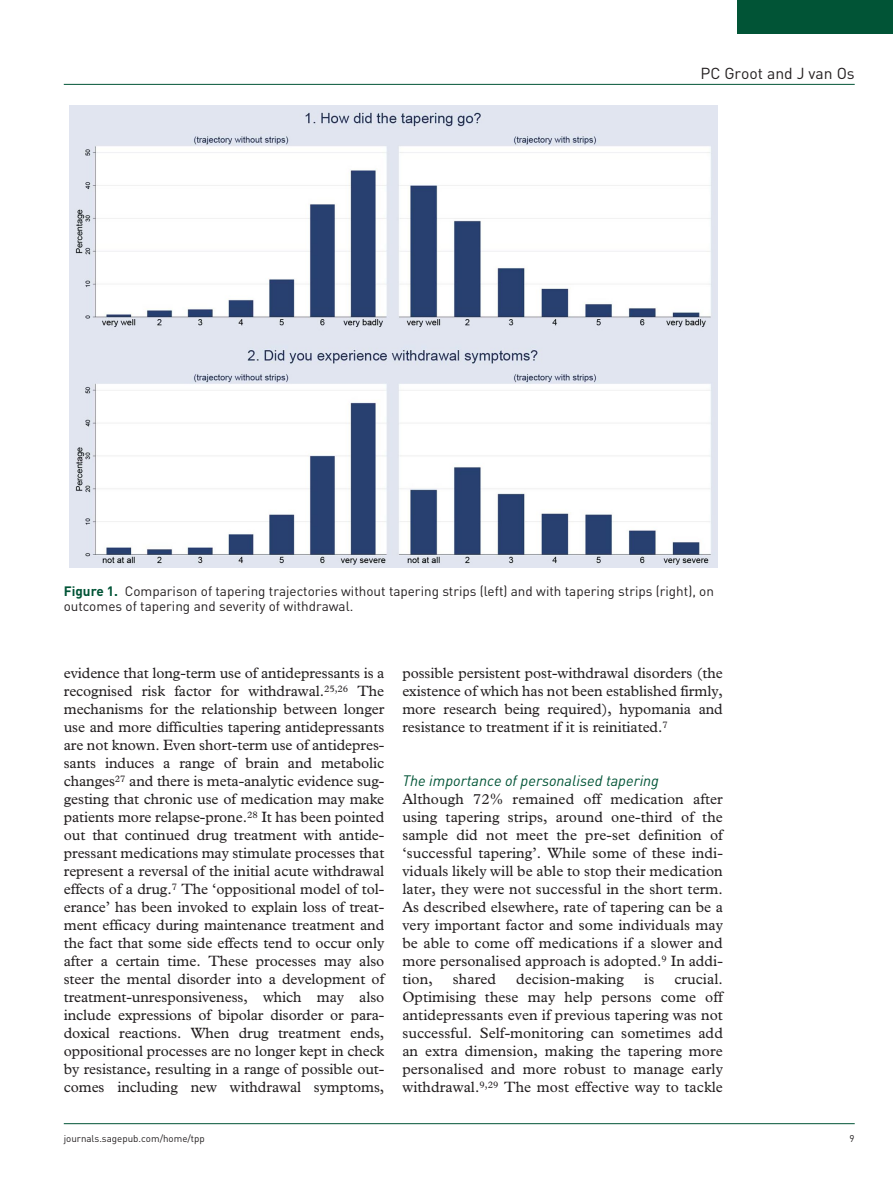
<style>
.page{position:relative;width:893px;height:1191px;background:#fff}
.page>*{position:absolute;margin:0;border:0;box-sizing:border-box;transform-origin:0 0}
.t1{font:15.75px "DIN";color:#231f20}
.t2{font:15px/18px "Plantin Std";letter-spacing:.005em;color:#231f20;text-align:justify}
.t3{font:italic 15px "DIN";color:#015436}
.t4{font:13.5px/15.8px "DIN";color:#231f20}
.t5{font:9.75px "DIN";color:#231f20}
.s1{font-weight:700;color:#015436}
</style>
<div class="page">
<hr style="left:64px;top:84px;width:791px;height:1px;background:#015436">
<hr style="left:64px;top:1123px;width:791px;height:1px;background:#015436">
<div style="left:738px;top:0;width:155px;height:34px;background:#015436"></div>
<img style="left:69px;top:106px;width:648px;height:462px">
<p class="t1" style="left:700px;top:63px;width:156px">PC Groot and J van Os</p>
<p class="t4" style="left:64px;top:582px;width:652px"><span class="s1">Figure 1.</span> Comparison of tapering trajectories without tapering strips (left) and with tapering strips (right), on outcomes of tapering and severity of withdrawal.</p>
<p class="t2" style="left:64px;top:664px;width:322px">evidence that long-term use of antidepressants is a recognised risk factor for withdrawal.<sup>25,26</sup> The mechanisms for the relationship between longer use and more difficulties tapering antidepressants are not known. Even short-term use of antidepres&shy;sants induces a range of brain and metabolic changes<sup>27</sup> and there is meta-analytic evidence sug&shy;gesting that chronic use of medication may make patients more relapse-prone.<sup>28</sup> It has been pointed out that continued drug treatment with antide&shy;pressant medications may stimulate processes that represent a reversal of the initial acute withdrawal effects of a drug.<sup>7</sup> The ‘oppositional model of tol&shy;erance’ has been invoked to explain loss of treat&shy;ment efficacy during maintenance treatment and the fact that some side effects tend to occur only after a certain time. These processes may also steer the mental disorder into a development of treatment-unresponsiveness, which may also include expressions of bipolar disorder or para&shy;doxical reactions. When drug treatment ends, oppositional processes are no longer kept in check by resistance, resulting in a range of possible out&shy;comes including new withdrawal symptoms,</p>
<p class="t2" style="left:402px;top:664px;width:322px">possible persistent post-withdrawal disorders (the existence of which has not been established firmly, more research being required), hypomania and resistance to treatment if it is reinitiated.<sup>7</sup></p>
<p class="t3" style="left:402px;top:771px;width:258px">The importance of personalised tapering</p>
<p class="t2" style="left:402px;top:790px;width:322px">Although 72% remained off medication after using tapering strips, around one-third of the sample did not meet the pre-set definition of ‘successful tapering’. While some of these indi&shy;viduals likely will be able to stop their medication later, they were not successful in the short term.<br>As described elsewhere, rate of tapering can be a very important factor and some individuals may be able to come off medications if a slower and more personalised approach is adopted.<sup>9</sup> In addi&shy;tion,</p>
<p class="t2" style="left:402px;top:970px;width:322px;text-indent:272px">crucial.<br>Optimising these may help persons come off antidepressants even if previous tapering was not successful. Self-monitoring can sometimes add an extra dimension, making the tapering more personalised and more robust to manage early withdrawal.<sup>9,29</sup> The most effective way to tackle</p>
<p class="t2" style="left:453px;top:970px;width:45px">shared</p>
<p class="t2" style="left:516px;top:970px;width:109px">decision-making</p>
<p class="t2" style="left:644px;top:970px;width:12px">is</p>
<p class="t5" style="left:64px;top:1132px;width:143px">journals.sagepub.com/home/tpp</p>
<p class="t5" style="left:850px;top:1132px;width:7px">9</p>
</div>
